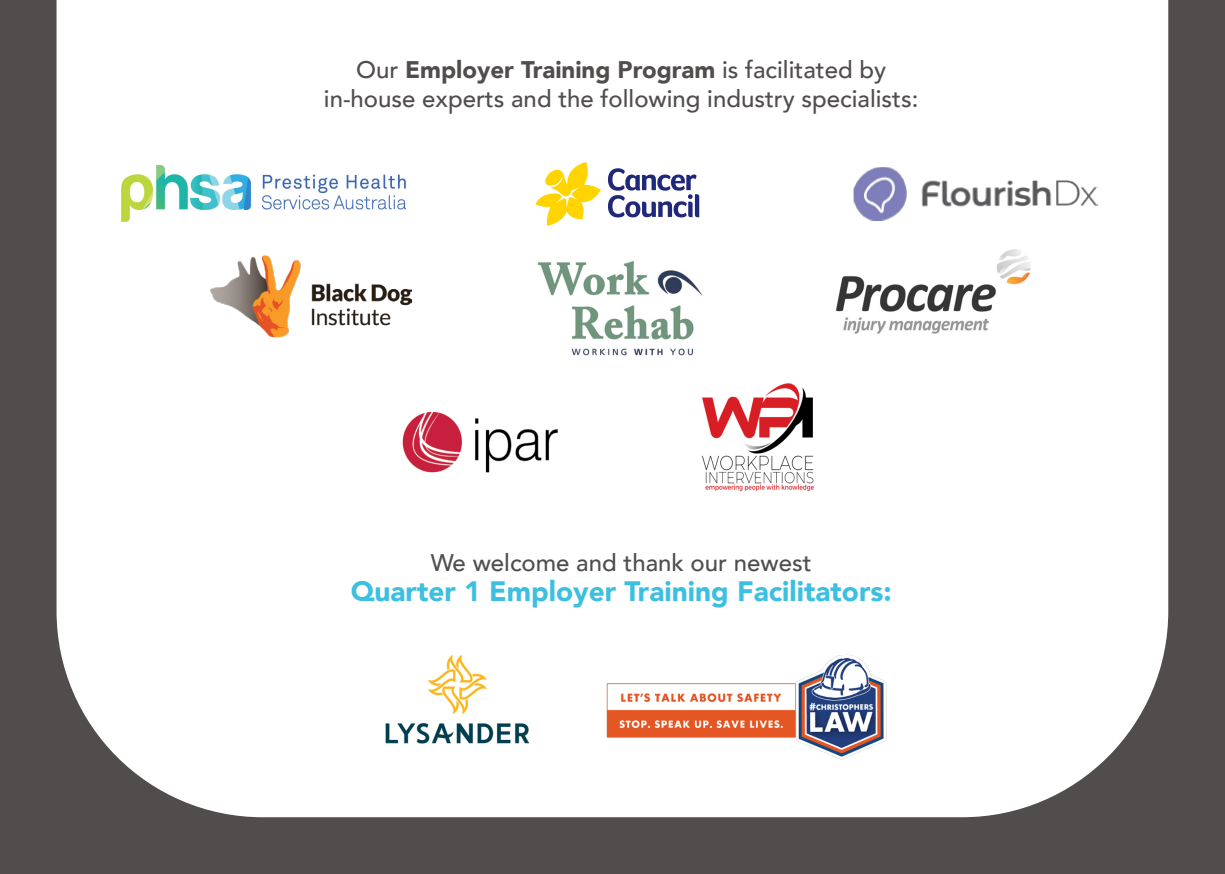
<style>
.page{position:relative;width:1225px;height:874px;background:#fff}
.page>*{position:absolute;margin:0;border:0;box-sizing:border-box;transform-origin:0 0}
.t1{font:900 28px "Avenir";color:#3cbfe0}
.t2{font:500 24px/28.8px "Avenir";color:#514d4d;text-align:center}
.t3{font:500 24px "Avenir";color:#504d4e}
.s1{font-weight:900}
</style>
<div class="page">
<div style="left:0;top:0;width:1225px;height:873px;background:#514d4d"></div>
<div style="left:57px;top:0;width:1111px;height:816px;background:#fff"></div>
<img style="left:121px;top:166px;width:284px;height:56px">
<img style="left:532px;top:240px;width:175px;height:131px">
<img style="left:853px;top:166px;width:245px;height:55px">
<div style="left:834px;top:247px;width:214px;height:87px;background:#fff"></div>
<img style="left:835px;top:250px;width:196px;height:84px">
<img style="left:402px;top:411px;width:156px;height:60px">
<img style="left:210px;top:255px;width:201px;height:85px">
<svg style="left:535px;top:162px;width:66px;height:63px;background:#ffea85"></svg>
<svg style="left:608px;top:168px;width:91px;height:49px;background:#a9adcc"></svg>
<img style="left:377px;top:633px;width:160px;height:136px">
<img style="left:694px;top:376px;width:130px;height:124px">
<img style="left:603px;top:653px;width:286px;height:107px">
<p class="t2" style="left:324px;top:54px;width:596px">Our <span class="s1">Employer Training Program</span> is facilitated by in-house experts and the following industry specialists:</p>
<p class="t3" style="left:431px;top:541px;width:382px">We welcome and thank our newest</p>
<p class="t1" style="left:351px;top:567px;width:542px">Quarter 1 Employer Training Facilitators:</p>
</div>
